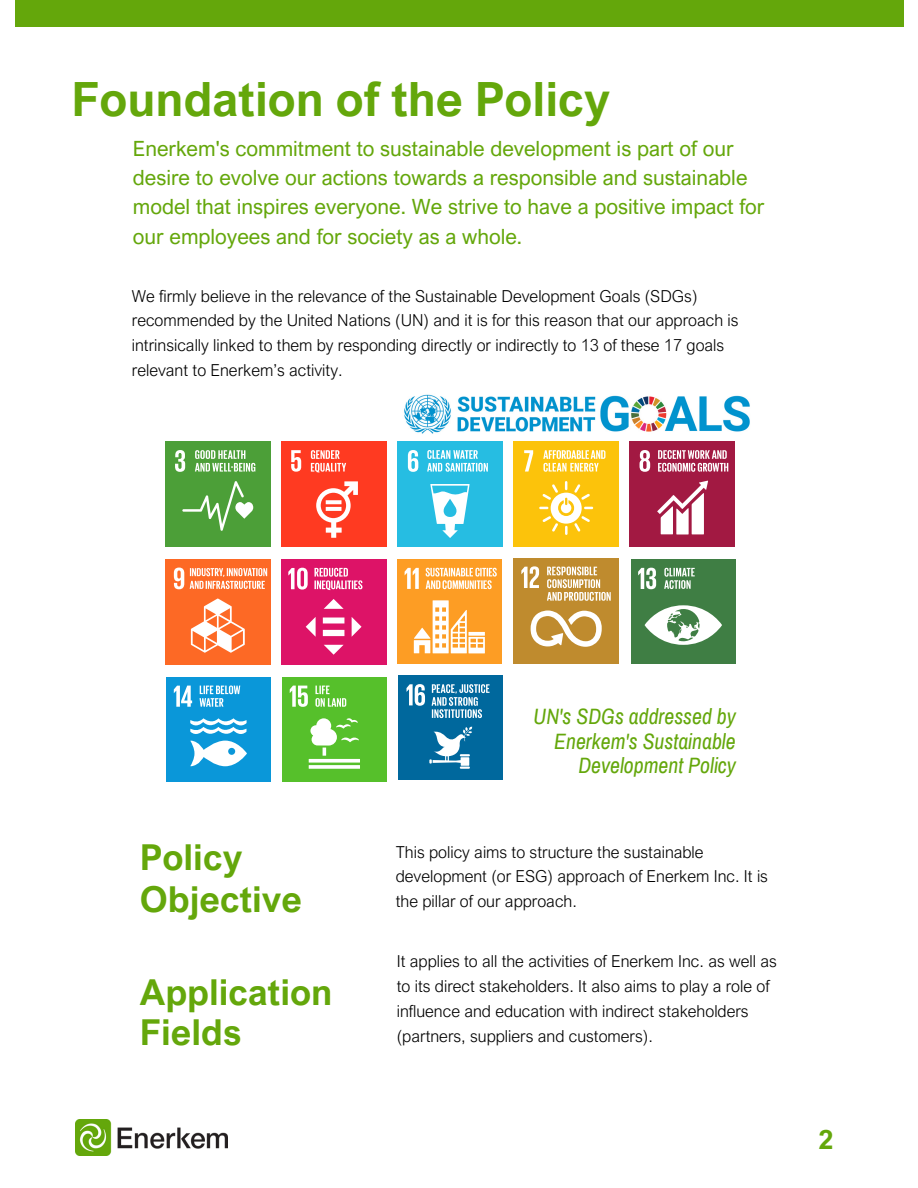
<style>
.page{position:relative;width:918px;height:1188px;background:#fff}
.page>*{position:absolute;margin:0;border:0;box-sizing:border-box;transform-origin:0 0}
.t1{font:700 47.25px "Arial Nova";color:#64a70b}
.t2{font:700 35.7px "Arial Nova";color:#64a70b}
.t3{font:700 26.85px "Arial Nova";color:#64a70b}
.t4{font:italic 21.75px/24.8px "Archivo Narrow";color:#64a70b;text-align:right}
.t5{font:21px/29.2px "Arial Nova";color:#64a70b}
.t6{font:300 16.5px/24.8px "Arial Nova";color:#000}
</style>
<div class="page">
<div style="left:15px;top:0;width:888px;height:27px;background:#64a70b"></div>
<img style="left:75px;top:1120px;width:152px;height:36px">
<img style="left:404px;top:394px;width:346px;height:49px">
<div style="left:165px;top:441px;width:106px;height:106px;background:#4c9f38"></div>
<svg style="left:175px;top:450px;width:10px;height:22px"></svg>
<svg style="left:182px;top:481px;width:71px;height:50px"></svg>
<svg style="left:195px;top:450px;width:60px;height:22px"></svg>
<div style="left:281px;top:441px;width:105px;height:106px;background:#ff3a21"></div>
<svg style="left:291px;top:450px;width:10px;height:22px"></svg>
<svg style="left:316px;top:481px;width:42px;height:57px"></svg>
<svg style="left:326px;top:500px;width:16px;height:4px"></svg>
<svg style="left:326px;top:507px;width:16px;height:4px"></svg>
<svg style="left:311px;top:450px;width:35px;height:23px"></svg>
<div style="left:397px;top:441px;width:106px;height:106px;background:#26bde2"></div>
<svg style="left:408px;top:450px;width:80px;height:88px"></svg>
<div style="left:513px;top:441px;width:106px;height:106px;background:#fcc30b"></div>
<svg style="left:524px;top:450px;width:9px;height:22px"></svg>
<svg style="left:543px;top:450px;width:62px;height:22px"></svg>
<svg style="left:539px;top:481px;width:54px;height:54px"></svg>
<div style="left:165px;top:559px;width:106px;height:106px;background:#fd6925"></div>
<svg style="left:174px;top:568px;width:93px;height:85px"></svg>
<div style="left:281px;top:559px;width:105px;height:106px;background:#dd1367"></div>
<svg style="left:288px;top:568px;width:20px;height:22px"></svg>
<svg style="left:314px;top:568px;width:48px;height:22px"></svg>
<svg style="left:306px;top:599px;width:56px;height:56px"></svg>
<div style="left:397px;top:559px;width:105px;height:105px;background:#fd9d24"></div>
<svg style="left:405px;top:568px;width:14px;height:21px"></svg>
<svg style="left:414px;top:600px;width:71px;height:53px"></svg>
<svg style="left:426px;top:568px;width:71px;height:21px"></svg>
<div style="left:513px;top:558px;width:106px;height:106px;background:#bf8b2e"></div>
<svg style="left:521px;top:566px;width:90px;height:81px"></svg>
<div style="left:630px;top:441px;width:105px;height:106px;background:#a21942"></div>
<svg style="left:640px;top:450px;width:10px;height:22px"></svg>
<svg style="left:657px;top:481px;width:51px;height:53px"></svg>
<svg style="left:658px;top:450px;width:70px;height:22px"></svg>
<div style="left:631px;top:559px;width:105px;height:105px;background:#3f7e44"></div>
<svg style="left:638px;top:568px;width:84px;height:77px"></svg>
<div style="left:166px;top:677px;width:105px;height:104px;background:#0a97d9"></div>
<svg style="left:174px;top:686px;width:73px;height:80px"></svg>
<div style="left:282px;top:677px;width:105px;height:104px;background:#56c02b"></div>
<svg style="left:290px;top:686px;width:18px;height:21px"></svg>
<svg style="left:309px;top:718px;width:51px;height:51px"></svg>
<svg style="left:315px;top:686px;width:31px;height:21px"></svg>
<div style="left:398px;top:676px;width:105px;height:104px;background:#00689d"></div>
<svg style="left:406px;top:684px;width:19px;height:22px"></svg>
<svg style="left:432px;top:684px;width:58px;height:34px"></svg>
<svg style="left:429px;top:727px;width:43px;height:42px"></svg>
<p class="t1" style="left:71px;top:69px;width:541px">Foundation of the Policy</p>
<p class="t5" style="left:133px;top:133px;width:633px">Enerkem's commitment to sustainable development is part of our desire to evolve our actions towards a responsible and sustainable model that inspires everyone. We strive to have a positive impact for our employees and for society as a whole.</p>
<p class="t6" style="left:132px;top:283px;width:608px">We firmly believe in the relevance of the Sustainable Development Goals (SDGs) recommended by the United Nations (UN) and it is for this reason that our approach is intrinsically linked to them by responding directly or indirectly to 13 of these 17 goals relevant to Enerkem’s activity.</p>
<p class="t2" style="left:140px;top:835px;width:104px">Policy</p>
<p class="t2" style="left:140px;top:877px;width:164px">Objective</p>
<p class="t2" style="left:140px;top:970px;width:194px">Application</p>
<p class="t2" style="left:140px;top:1010px;width:103px">Fields</p>
<p class="t4" style="left:534px;top:704px;width:204px">UN's SDGs addressed by<br>Enerkem's Sustainable<br>Development Policy</p>
<p class="t6" style="left:396px;top:839px;width:374px">This policy aims to structure the sustainable development (or ESG) approach of Enerkem Inc. It is the pillar of our approach.</p>
<p class="t6" style="left:397px;top:949px;width:381px">It applies to all the activities of Enerkem Inc. as well as to its direct stakeholders. It also aims to play a role of influence and education with indirect stakeholders (partners, suppliers and customers).</p>
<p class="t3" style="left:819px;top:1122px;width:17px">2</p>
</div>
